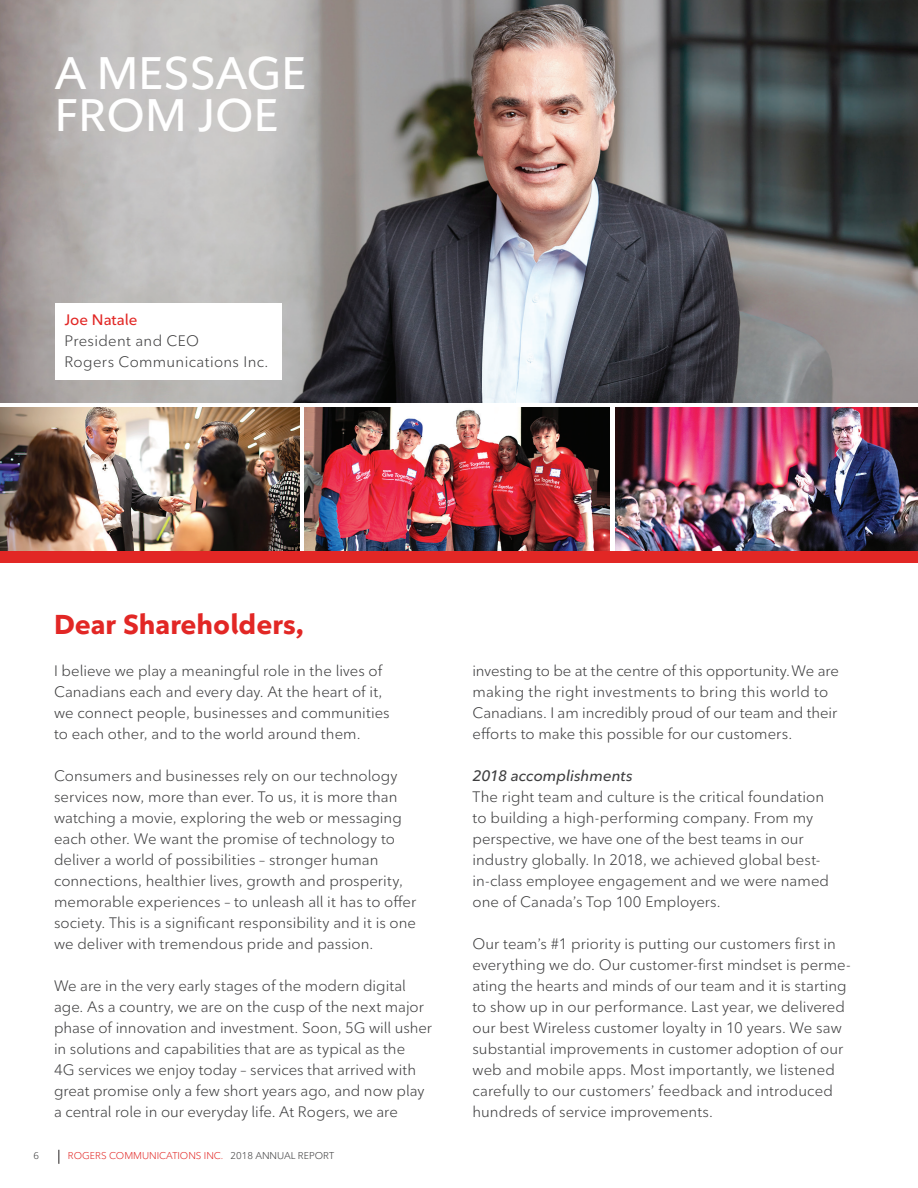
<style>
.page{position:relative;width:918px;height:1188px;background:#fff}
.page>*{position:absolute;margin:0;border:0;box-sizing:border-box;transform-origin:0 0}
.t1{font:600 45px/42px "Ted Next";color:#fff}
.t2{font:700 27px "Ted Next";color:#e22725}
.t3{font:15px/21px "Ted Next";letter-spacing:.005em;color:#3e3e3f}
.t4{font:15px/21px "Ted Next";letter-spacing:.025em;color:#3e3e3f}
.t5{font:italic 600 15px "Ted Next";letter-spacing:.005em;color:#3e3e3f}
.t6{font:600 15px "Ted Next";color:#e22725}
.t7{font:9.75px "Ted Next";color:#e22725}
.t8{font:9.75px "Ted Next";color:#3e3e3f}
.s1{color:#3e3e3f}
</style>
<div class="page">
<img style="left:305px;top:408px;width:305px;height:143px">
<img style="left:0;top:408px;width:300px;height:143px">
<img style="left:0;top:0;width:918px;height:402px">
<div style="left:55px;top:303px;width:227px;height:77px;background:#fff"></div>
<img style="left:615px;top:407px;width:303px;height:143px">
<svg style="left:58px;top:1150px;width:1px;height:14px"></svg>
<div style="left:0;top:551px;width:918px;height:12px;background:#e22725"></div>
<h1 class="t1" style="left:55px;top:53px;width:253px">A MESSAGE<br>FROM JOE</h1>
<p class="t6" style="left:64px;top:311px;width:75px">Joe Natale</p>
<p class="t4" style="left:64px;top:330px;width:206px">President and CEO<br>Rogers Communications Inc.</p>
<h2 class="t2" style="left:54px;top:608px;width:251px">Dear Shareholders,</h2>
<p class="t3" style="left:54px;top:660px;width:337px">I believe we play a meaningful role in the lives of Canadians each and every day. At the heart of it, we connect people, businesses and communities to each other, and to the world around them.</p>
<p class="t3" style="left:54px;top:765px;width:364px">Consumers and businesses rely on our technology services now, more than ever. To us, it is more than watching a movie, exploring the web or messaging each other. We want the promise of technology to deliver a world of possibilities – stronger human connections, healthier lives, growth and prosperity, memorable experiences – to unleash all it has to offer society. This is a significant responsibility and it is one we deliver with tremendous pride and passion.</p>
<p class="t3" style="left:54px;top:975px;width:380px">We are in the very early stages of the modern digital age. As a country, we are on the cusp of the next major phase of innovation and investment. Soon, 5G will usher in solutions and capabilities that are as typical as the<br>4G services we enjoy today – services that arrived with great promise only a few short years ago, and now play a central role in our everyday life. At Rogers, we are</p>
<p class="t8" style="left:34px;top:1150px;width:7px">6</p>
<p class="t7" style="left:68px;top:1150px;width:268px">ROGERS COMMUNICATIONS INC. <span class="s1">2018 ANNUAL REPORT</span></p>
<p class="t3" style="left:472px;top:660px;width:368px">investing to be at the centre of this opportunity. We are making the right investments to bring this world to Canadians. I am incredibly proud of our team and their efforts to make this possible for our customers.</p>
<p class="t5" style="left:472px;top:766px;width:162px">2018 accomplishments</p>
<p class="t3" style="left:472px;top:786px;width:358px">The right team and culture is the critical foundation to building a high-performing company. From my perspective, we have one of the best teams in our industry globally. In 2018, we achieved global best&shy;in-class employee engagement and we were named one of Canada’s Top 100 Employers.</p>
<p class="t3" style="left:472px;top:933px;width:380px">Our team’s #1 priority is putting our customers first in everything we do. Our customer-first mindset is perme&shy;ating the hearts and minds of our team and it is starting to show up in our performance. Last year, we delivered our best Wireless customer loyalty in 10 years. We saw substantial improvements in customer adoption of our web and mobile apps. Most importantly, we listened carefully to our customers’ feedback and introduced hundreds of service improvements.</p>
</div>
